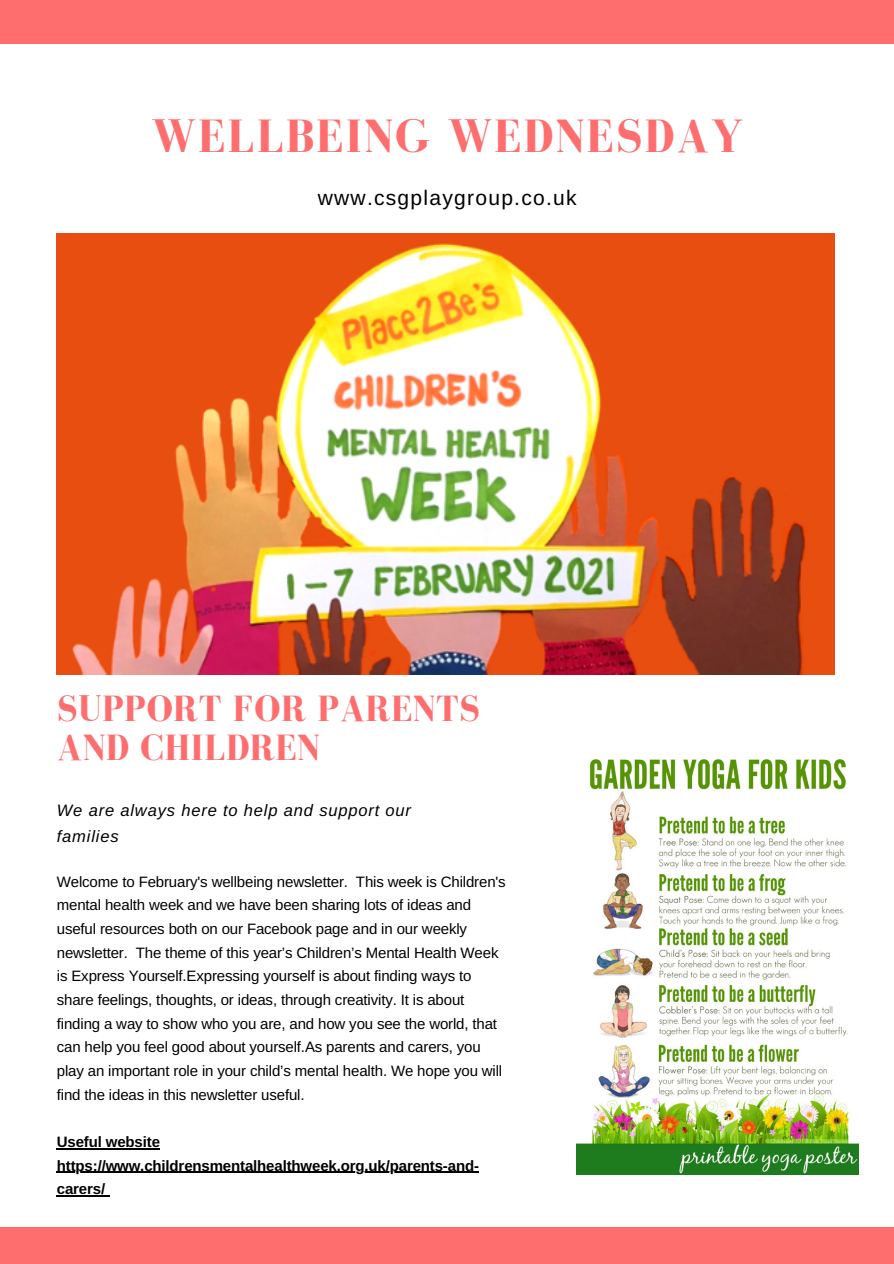
<style>
.page{position:relative;width:894px;height:1264px;background:#fff}
.page>*{position:absolute;margin:0;border:0;box-sizing:border-box;transform-origin:0 0}
.t1{font:700 48px "Bodoni FLF";letter-spacing:.04em;color:#fe6e6f}
.t2{font:700 37.5px/39.5px "Bodoni FLF";letter-spacing:.01em;color:#fe6e6f}
.t3{font:21px "Arimo";letter-spacing:.06em;color:#000}
.t4{font:italic 16.5px/26px "Arimo";letter-spacing:.05em;color:#000}
.t5{font:15px/23.7px "Arimo";letter-spacing:-.01em;color:#000}
.t6{font:700 15px/23.7px "Arimo";letter-spacing:-.01em;color:#000}
</style>
<div class="page">
<div style="left:0;top:0;width:893px;height:43px;background:#fe6e6f"></div>
<img style="left:57px;top:233px;width:777px;height:442px">
<div style="left:0;top:1226px;width:893px;height:37px;background:#fe6e6f"></div>
<img style="left:576px;top:760px;width:282px;height:414px">
<hr style="left:57px;top:1148px;width:103px;height:1px;background:#000">
<hr style="left:57px;top:1171px;width:422px;height:1px;background:#000">
<hr style="left:57px;top:1195px;width:48px;height:1px;background:#000">
<p class="t1" style="left:151px;top:110px;width:593px">WELLBEING WEDNESDAY</p>
<p class="t3" style="left:317px;top:186px;width:260px">www.csgplaygroup.co.uk</p>
<p class="t2" style="left:57px;top:688px;width:424px">SUPPORT FOR PARENTS<br>AND CHILDREN</p>
<p class="t4" style="left:57px;top:797px;width:355px">We are always here to help and support our families</p>
<p class="t5" style="left:57px;top:869px;width:450px">Welcome to February's wellbeing newsletter. This week is Children's mental health week and we have been sharing lots of ideas and useful resources both on our Facebook page and in our weekly newsletter. The theme of this year’s Children’s Mental Health Week is Express Yourself.Expressing yourself is about finding ways to share feelings, thoughts, or ideas, through creativity. It is about finding a way to show who you are, and how you see the world, that can help you feel good about yourself.As parents and carers, you play an important role in your child’s mental health. We hope you will find the ideas in this newsletter useful.</p>
<p class="t6" style="left:57px;top:1129px;width:105px">Useful website</p>
<p class="t6" style="left:57px;top:1153px;width:423px">https://www.childrensmentalhealthweek.org.uk/parents-and&shy;carers/</p>
</div>
